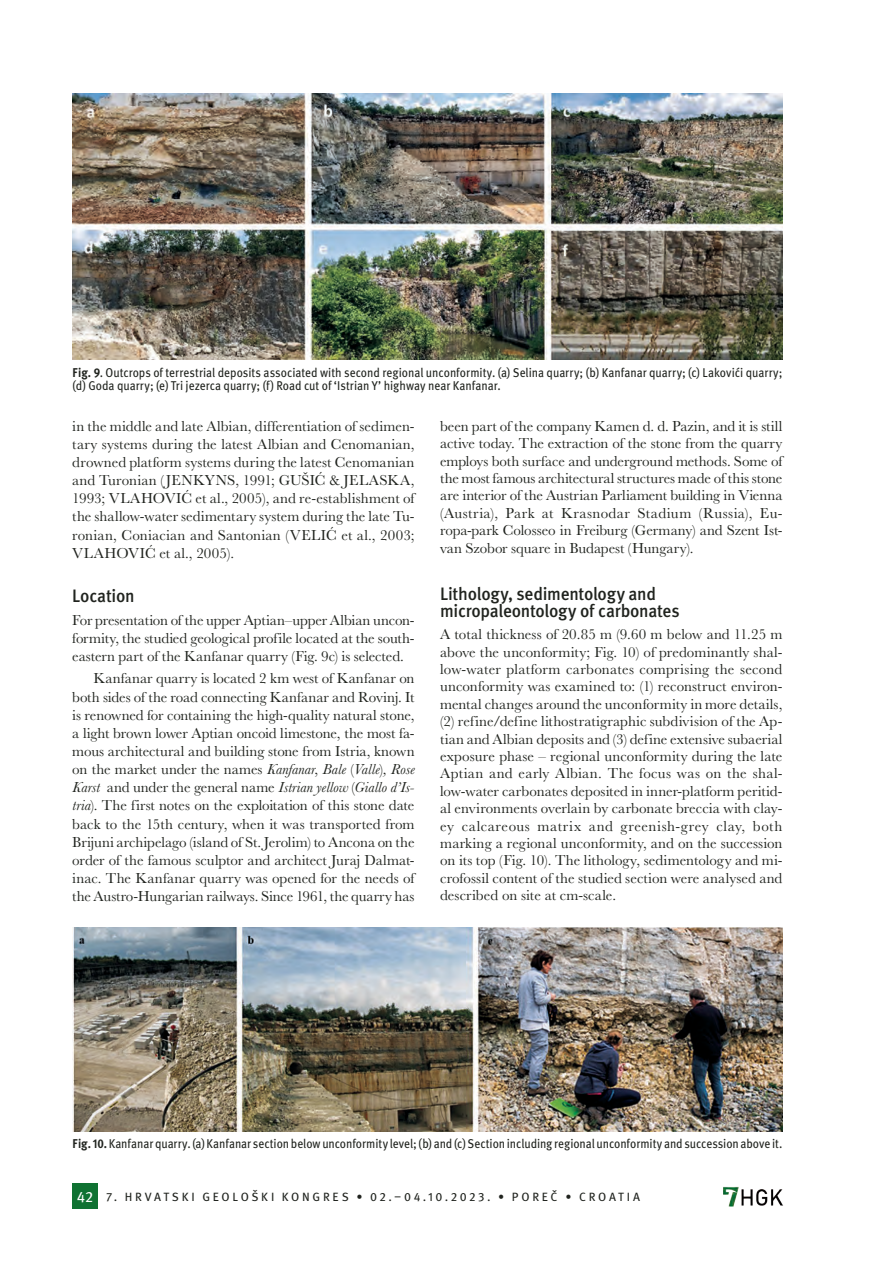
<style>
.page{position:relative;width:893px;height:1263px;background:#fff}
.page>*{position:absolute;margin:0;border:0;box-sizing:border-box;transform-origin:0 0}
.t1{font:500 18px/17.4px "Meta Pro";letter-spacing:-.015em;color:#20231e;scale:.95 1}
.t2{font:15px/17.4px "Baskerville MT Pro";letter-spacing:.005em;color:#20231e;text-align:justify}
.t3{font:12.75px/13.5px "Meta Pro";letter-spacing:-.005em;color:#20231e;scale:.9 1}
.t4{font:12px "Meta Pro";letter-spacing:.225em;color:#20231e}
.s1{font-weight:700}
.s2{font-style:italic}
.s3{font-size:15px;color:#fff}
</style>
<div class="page">
<div style="left:72px;top:1184px;width:26px;height:25px;background:#0f7232"></div>
<img style="left:724px;top:1187px;width:59px;height:20px">
<img style="left:73px;top:94px;width:709px;height:266px">
<img style="left:72px;top:927px;width:710px;height:204px">
<p class="t3" style="left:73px;top:366px;width:790px"><span class="s1">Fig. 9</span>. Outcrops of terrestrial deposits associated with second regional unconformity. (a) Selina quarry; (b) Kanfanar quarry; (c) Lakovići quarry; (d) Goda quarry; (e) Tri jezerca quarry; (f) Road cut of ‘Istrian Y’ highway near Kanfanar.</p>
<p class="t2" style="left:72px;top:417px;width:344px;line-height:18.1px">in the middle and late Albian, differentiation of sedimen&shy;tary systems during the latest Albian and Cenomanian, drowned platform systems during the latest Cenomanian and Turonian (JENKYNS, 1991; GUŠIĆ &amp; JELASKA, 1993; VLAHOVIĆ et al., 2005), and re-establishment of the shallow-water sedimentary system during the late Tu&shy;ronian, Coniacian and Santonian (VELIĆ et al., 2003; VLAHOVIĆ et al., 2005).</p>
<p class="t1" style="left:72px;top:588px;width:67px">Location</p>
<p class="t2" style="left:72px;top:611px;width:344px;line-height:18.1px">For presentation of the upper Aptian–upper Albian uncon&shy;formity, the studied geological profile located at the south&shy;eastern part of the Kanfanar quarry (Fig. 9c) is selected.</p>
<p class="t2" style="left:72px;top:669px;width:344px;line-height:18.1px;text-indent:21px">Kanfanar quarry is located 2 km west of Kanfanar on both sides of the road connecting Kanfanar and Rovinj. It is renowned for containing the high-quality natural stone, a light brown lower Aptian oncoid limestone, the most fa&shy;mous architectural and building stone from Istria, known on the market under the names <span class="s2">Kanfanar</span>, <span class="s2">Bale</span> (<span class="s2">Valle</span>)<span class="s2">, Rose Karst</span> and under the general name <span class="s2">Istrian yellow</span> (<span class="s2">Giallo d’Is&shy;tria</span>). The first notes on the exploitation of this stone date back to the 15th century, when it was transported from Brijuni archipelago (island of St. Jerolim) to Ancona on the order of the famous sculptor and architect Juraj Dalmat&shy;inac. The Kanfanar quarry was opened for the needs of the Austro-Hungarian railways. Since 1961, the quarry has</p>
<p class="t2" style="left:440px;top:417px;width:344px">been part of the company Kamen d. d. Pazin, and it is still active today. The extraction of the stone from the quarry employs both surface and underground methods. Some of the most famous architectural structures made of this stone are interior of the Austrian Parliament building in Vienna (Austria), Park at Krasnodar Stadium (Russia), Eu&shy;ropa-park Colosseo in Freiburg (Germany) and Szent Ist&shy;van Szobor square in Budapest (Hungary).</p>
<p class="t1" style="left:440px;top:586px;width:254px">Lithology, sedimentology and micropaleontology of carbonates</p>
<p class="t2" style="left:440px;top:625px;width:344px">A total thickness of 20.85 m (9.60 m below and 11.25 m above the unconformity; Fig. 10) of predominantly shal&shy;low-water platform carbonates comprising the second unconformity was examined to: (1) reconstruct environ&shy;mental changes around the unconformity in more details, (2) refine/define lithostratigraphic subdivision of the Ap&shy;tian and Albian deposits and (3) define extensive subaerial exposure phase – regional unconformity during the late Aptian and early Albian. The focus was on the shal&shy;low-water carbonates deposited in inner-platform peritid&shy;al environments overlain by carbonate breccia with clay&shy;ey calcareous matrix and greenish-grey clay, both marking a regional unconformity, and on the succession on its top (Fig. 10). The lithology, sedimentology and mi&shy;crofossil content of the studied section were analysed and described on site at cm-scale.</p>
<p class="t3" style="left:73px;top:1137px;width:790px"><span class="s1">Fig. 10.</span> Kanfanar quarry. (a) Kanfanar section below unconformity level; (b) and (c) Section including regional unconformity and succession above it.</p>
<p class="t4" style="left:77px;top:1189px;width:565px"><span class="s3">42</span> 7. HRVATSKI GEOLOŠKI KONGRES • 02.–04.10.2023. • POREČ • CROATIA</p>
</div>
